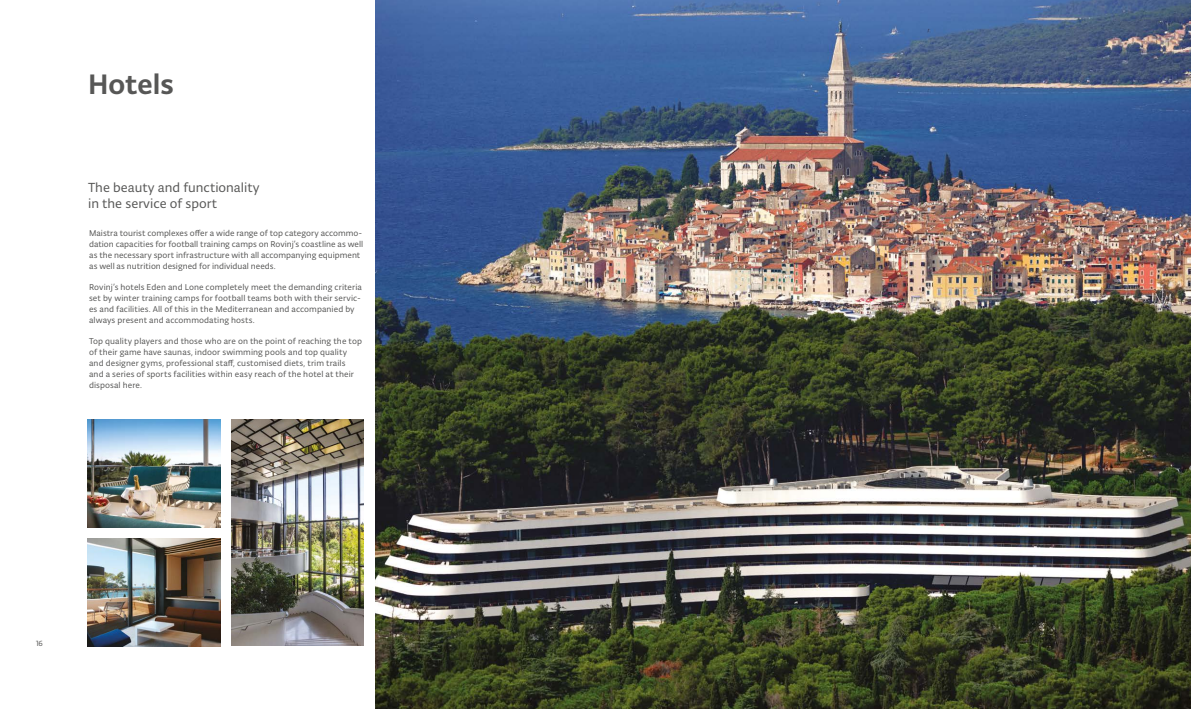
<style>
.page{position:relative;width:1191px;height:709px;background:#fff}
.page>*{position:absolute;margin:0;border:0;box-sizing:border-box;transform-origin:0 0}
.t1{font:500 30px "Typonine Sans Pro";color:#575756}
.t2{font:14px/16px "Typonine Sans Pro";color:#575756}
.t3{font:9px/10.8px "Typonine Sans Pro";letter-spacing:.005em;color:#575756}
.t4{font:8px "Typonine Sans Pro";color:#575756}
</style>
<div class="page">
<img style="left:375px;top:0;width:816px;height:709px">
<img style="left:88px;top:420px;width:132px;height:107px">
<img style="left:88px;top:539px;width:132px;height:107px">
<img style="left:231px;top:420px;width:133px;height:225px">
<h1 class="t1" style="left:88px;top:66px;width:87px">Hotels</h1>
<h2 class="t2" style="left:88px;top:180px;width:173px">The beauty and functionality in the service of sport</h2>
<p class="t3" style="left:89px;top:228px;width:275px">Maistra tourist complexes offer a wide range of top category accommo&shy;dation capacities for football training camps on Rovinj’s coastline as well as the necessary sport infrastructure with all accompanying equipment as well as nutrition designed for individual needs.</p>
<p class="t3" style="left:89px;top:282px;width:274px">Rovinj’s hotels Eden and Lone completely meet the demanding criteria set by winter training camps for football teams both with their servic&shy;es and facilities. All of this in the Mediterranean and accompanied by always present and accommodating hosts.</p>
<p class="t3" style="left:89px;top:336px;width:274px">Top quality players and those who are on the point of reaching the top of their game have saunas, indoor swimming pools and top quality and designer gyms, professional staff, customised diets, trim trails and a series of sports facilities within easy reach of the hotel at their disposal here.</p>
<p class="t4" style="left:36px;top:638px;width:8px">16</p>
</div>
